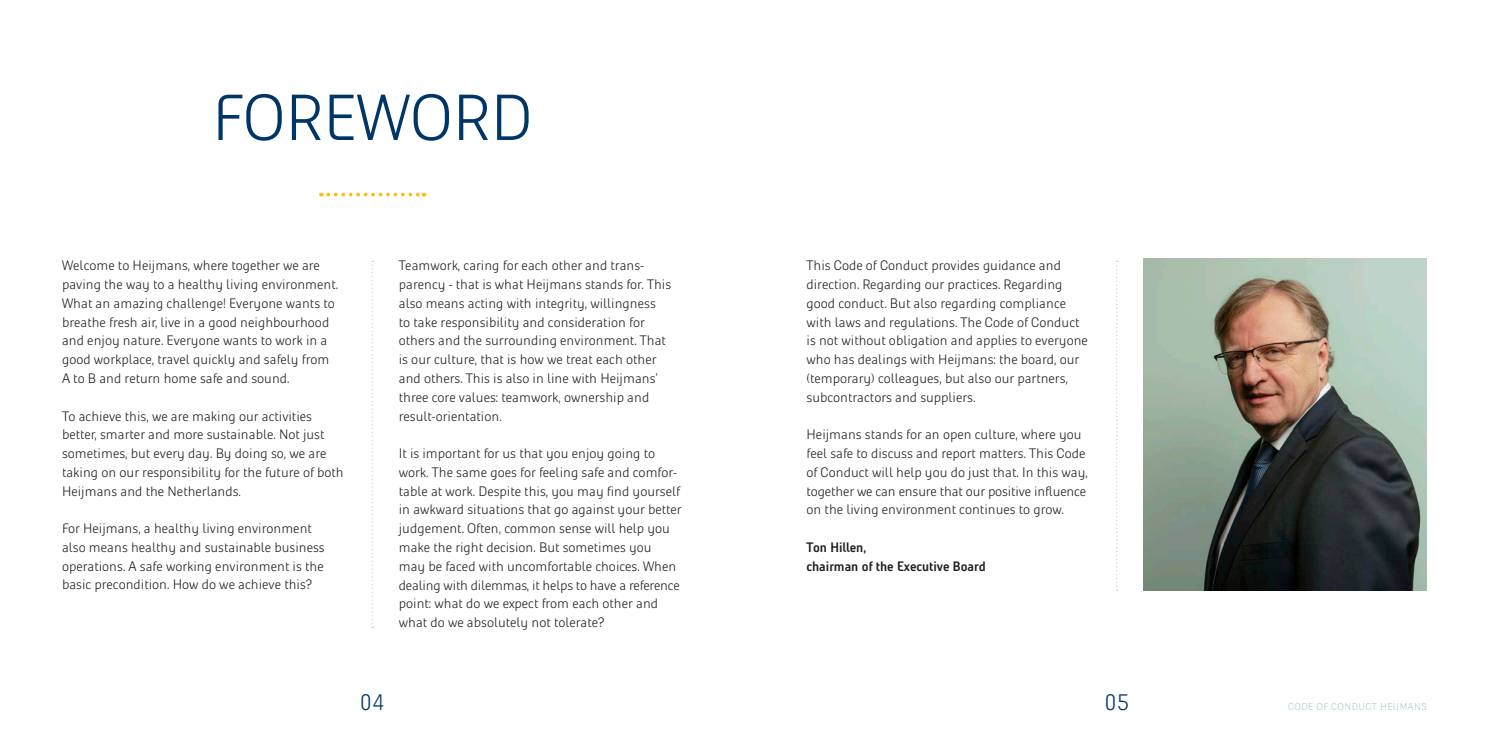
<style>
.page{position:relative;width:1489px;height:745px;background:#fff}
.page>*{position:absolute;margin:0;border:0;box-sizing:border-box;transform-origin:0 0}
.Titel_2{font:300 65px "Heijmans";color:#003667}
.Titel_2-2{font:300 22.5px "Heijmans";color:#003667}
.Platte_tekst{font:300 13.75px/18.8px "Heijmans";color:#231f20}
.Platte_tekst-2{font:700 13.75px "Heijmans Con";color:#231f20}
.Titel_2-3{font:300 10px "Heijmans";letter-spacing:.04em;color:#b0cad1}
</style>
<div class="page">
<img style="left:1143px;top:259px;width:283px;height:331px">
<svg style="left:328px;top:193px;width:96px;height:3px"></svg>
<svg style="left:371px;top:260px;width:2px;height:367px"></svg>
<svg style="left:1116px;top:261px;width:1px;height:330px"></svg>
<p class="Titel_2" style="left:212px;top:79px;width:321px">FOREWORD</p>
<p class="Platte_tekst" style="left:62px;top:256px;width:278px">Welcome to Heijmans, where together we are paving the way to a healthy living environment.<br>What an amazing challenge! Everyone wants to breathe fresh air, live in a good neighbourhood and enjoy nature. Everyone wants to work in a good workplace, travel quickly and safely from</p>
<p class="Platte_tekst" style="left:62px;top:368px;width:229px">A to B and return home safe and sound.</p>
<p class="Platte_tekst" style="left:62px;top:406px;width:251px">To achieve this, we are making our activities</p>
<p class="Platte_tekst" style="left:62px;top:425px;width:283px">better, smarter and more sustainable. Not just sometimes, but every day. By doing so, we are taking on our responsibility for the future of both Heijmans and the Netherlands.</p>
<p class="Platte_tekst" style="left:62px;top:518px;width:251px">For Heijmans, a healthy living environment</p>
<p class="Platte_tekst" style="left:62px;top:537px;width:264px;text-align:justify">also means healthy and sustainable business operations. A safe working environment is the basic precondition. How do we achieve this?</p>
<p class="Platte_tekst" style="left:399px;top:256px;width:247px">Teamwork, caring for each other and trans-</p>
<p class="Platte_tekst" style="left:399px;top:275px;width:274px">parency - that is what Heijmans stands for. This also means acting with integrity, willingness<br>to take responsibility and consideration for others and the surrounding environment. That is our culture, that is how we treat each other and others. This is also in line with Heijmans’ three core values: teamwork, ownership and result-orientation.</p>
<p class="Platte_tekst" style="left:399px;top:443px;width:284px">It is important for us that you enjoy going to work. The same goes for feeling safe and comfor&shy;table at work. Despite this, you may find yourself in awkward situations that go against your better judgement. Often, common sense will help you make the right decision. But sometimes you<br>may be faced with uncomfortable choices. When dealing with dilemmas, it helps to have a reference point: what do we expect from each other and what do we absolutely not tolerate?</p>
<p class="Platte_tekst" style="left:806px;top:256px;width:256px">This Code of Conduct provides guidance and</p>
<p class="Platte_tekst" style="left:806px;top:275px;width:283px">direction. Regarding our practices. Regarding good conduct. But also regarding compliance with laws and regulations. The Code of Conduct is not without obligation and applies to everyone who has dealings with Heijmans: the board, our (temporary) colleagues, but also our partners, subcontractors and suppliers.</p>
<p class="Platte_tekst" style="left:806px;top:425px;width:283px">Heijmans stands for an open culture, where you feel safe to discuss and report matters. This Code of Conduct will help you do just that. In this way, together we can ensure that our positive influence on the living environment continues to grow.</p>
<p class="Platte_tekst-2" style="left:806px;top:538px;width:61px">Ton Hillen,</p>
<p class="Platte_tekst-2" style="left:806px;top:557px;width:181px">chairman of the Executive Board</p>
<p class="Titel_2-2" style="left:359px;top:688px;width:27px">04</p>
<p class="Titel_2-2" style="left:1103px;top:688px;width:27px">05</p>
<p class="Titel_2-3" style="left:1287px;top:699px;width:140px">CODE OF CONDUCT HEIJMANS</p>
</div>
